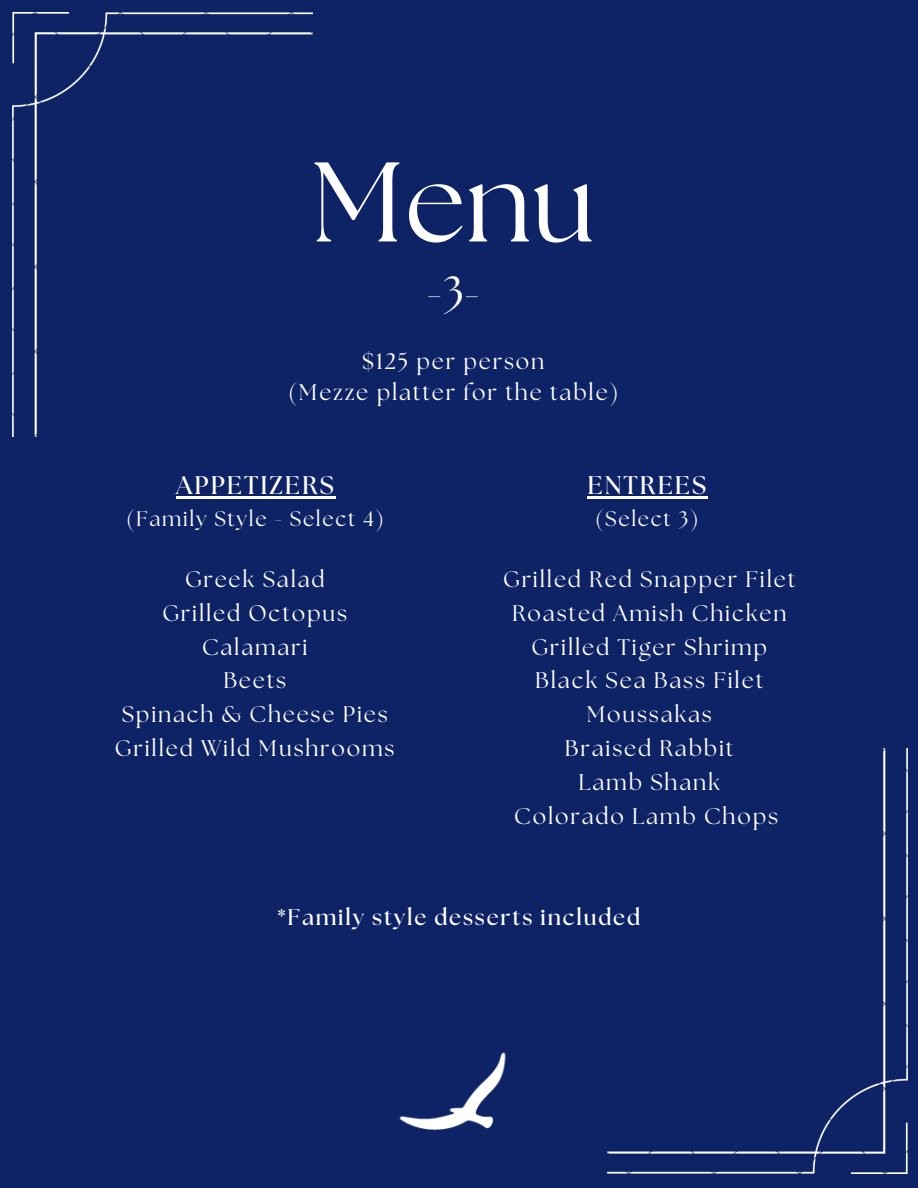
<style>
.page{position:relative;width:918px;height:1188px;background:#0d2366}
.page>*{position:absolute;margin:0;border:0;box-sizing:border-box;transform-origin:0 0}
.t1{font:112.95px "The Seasons";color:#fff}
.t2{font:45px "The Seasons";color:#fff}
.t3{font:700 25.5px "The Seasons";letter-spacing:.08em;color:#fff}
.t4{font:22.5px "The Seasons";letter-spacing:.08em;color:#fff}
.t5{font:700 22.5px "The Seasons";letter-spacing:.08em;color:#fff}
.t6{font:21px "The Seasons";letter-spacing:.08em;color:#fff}
</style>
<div class="page">
<img style="left:399px;top:1052px;width:107px;height:78px">
<img style="left:13px;top:13px;width:299px;height:424px">
<hr style="left:176px;top:496px;width:160px;height:3px;background:#fff">
<hr style="left:587px;top:496px;width:121px;height:3px;background:#fff">
<img style="left:608px;top:749px;width:299px;height:425px">
<p class="t1" style="left:311px;top:151px;width:286px">Menu</p>
<p class="t2" style="left:426px;top:272px;width:56px">-3-</p>
<p class="t4" style="left:362px;top:351px;width:184px">$125 per person</p>
<p class="t4" style="left:288px;top:382px;width:332px">(Mezze platter for the table)</p>
<p class="t3" style="left:176px;top:474px;width:159px">APPETIZERS</p>
<h2 class="t3" style="left:587px;top:474px;width:120px">ENTREES</h2>
<p class="t6" style="left:126px;top:509px;width:259px">(Family Style - Select 4)</p>
<p class="t6" style="left:595px;top:509px;width:105px">(Select 3)</p>
<p class="t4" style="left:503px;top:569px;width:294px">Grilled Red Snapper Filet</p>
<p class="t4" style="left:512px;top:603px;width:276px">Roasted Amish Chicken</p>
<p class="t4" style="left:531px;top:637px;width:237px">Grilled Tiger Shrimp</p>
<p class="t4" style="left:535px;top:670px;width:230px">Black Sea Bass Filet</p>
<p class="t4" style="left:587px;top:704px;width:127px">Moussakas</p>
<p class="t4" style="left:565px;top:738px;width:170px">Braised Rabbit</p>
<h3 class="t4" style="left:579px;top:772px;width:143px">Lamb Shank</h3>
<p class="t4" style="left:514px;top:806px;width:265px">Colorado Lamb Chops</p>
<h2 class="t4" style="left:185px;top:569px;width:141px">Greek Salad</h2>
<p class="t4" style="left:162px;top:603px;width:186px">Grilled Octopus</p>
<p class="t4" style="left:202px;top:637px;width:107px">Calamari</p>
<p class="t4" style="left:223px;top:670px;width:64px">Beets</p>
<p class="t4" style="left:122px;top:704px;width:268px">Spinach &amp; Cheese Pies</p>
<p class="t4" style="left:115px;top:738px;width:281px">Grilled Wild Mushrooms</p>
<p class="t5" style="left:278px;top:907px;width:364px">*Family style desserts included</p>
</div>
